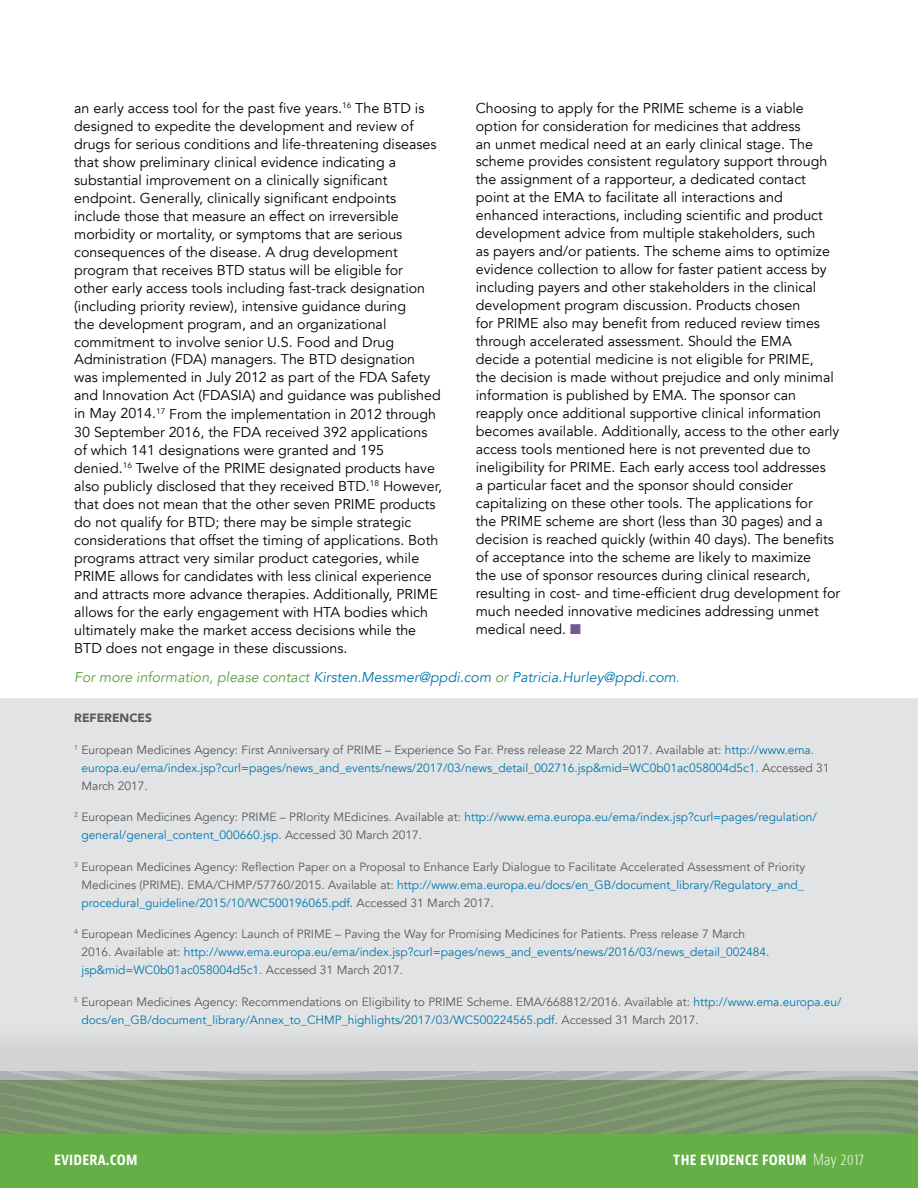
<style>
.page{position:relative;width:918px;height:1188px;background:#fff}
.page>*{position:absolute;margin:0;border:0;box-sizing:border-box;transform-origin:0 0}
.t1{font:700 condensed 15px "Bernino Sans";letter-spacing:.01em;color:#fff}
.t2{font:14.25px/18px "Avenir";color:#000}
.t3{font:italic 14.25px "Avenir";color:#0078ae}
.t4{font:12px/18px "Avenir";color:#58595b}
.t5{font:12px/18px "Avenir";color:#0078ae}
.t6{font:900 12px "Avenir";color:#58595b}
.s1{color:#75598e}
.s2{color:#5aa13f}
.s3{color:#58595b}
.s4{color:#0078ae}
.s5{font-weight:300}
</style>
<div class="page">
<div style="left:0;top:1134px;width:918px;height:54px;background:#64b046"></div>
<div style="left:0;top:699px;width:918px;height:435px;background:#e2e3e4"></div>
<div style="left:0;top:1018px;width:918px;height:116px;background:#d1d3d4"></div>
<div style="left:0;top:1016px;width:918px;height:34px;background:#dddfe0"></div>
<svg style="left:0;top:1071px;width:918px;height:63px;background:#849a79"></svg>
<p class="t2" style="left:74px;top:99px;width:369px">an early access tool for the past five years.<sup>16</sup> The BTD is designed to expedite the development and review of drugs for serious conditions and life-threatening diseases that show preliminary clinical evidence indicating a substantial improvement on a clinically significant endpoint. Generally, clinically significant endpoints include those that measure an effect on irreversible morbidity or mortality, or symptoms that are serious consequences of the disease. A drug development program that receives BTD status will be eligible for<br>other early access tools including fast-track designation (including priority review), intensive guidance during<br>the development program, and an organizational commitment to involve senior U.S. Food and Drug Administration (FDA) managers. The BTD designation was implemented in July 2012 as part of the FDA Safety and Innovation Act (FDASIA) and guidance was published in May 2014.<sup>17</sup> From the implementation in 2012 through 30 September 2016, the FDA received 392 applications of which 141 designations were granted and 195 denied.<sup>16</sup> Twelve of the PRIME designated products have also publicly disclosed that they received BTD.<sup>18</sup> However, that does not mean that the other seven PRIME products do not qualify for BTD; there may be simple strategic considerations that offset the timing of applications. Both programs attract very similar product categories, while PRIME allows for candidates with less clinical experience and attracts more advance therapies. Additionally, PRIME allows for the early engagement with HTA bodies which ultimately make the market access decisions while the BTD does not engage in these discussions.</p>
<p class="t2" style="left:476px;top:99px;width:366px">Choosing to apply for the PRIME scheme is a viable option for consideration for medicines that address<br>an unmet medical need at an early clinical stage. The scheme provides consistent regulatory support through the assignment of a rapporteur, a dedicated contact point at the EMA to facilitate all interactions and enhanced interactions, including scientific and product development advice from multiple stakeholders, such<br>as payers and/or patients. The scheme aims to optimize evidence collection to allow for faster patient access by including payers and other stakeholders in the clinical development program discussion. Products chosen<br>for PRIME also may benefit from reduced review times through accelerated assessment. Should the EMA<br>decide a potential medicine is not eligible for PRIME,<br>the decision is made without prejudice and only minimal information is published by EMA. The sponsor can reapply once additional supportive clinical information becomes available. Additionally, access to the other early access tools mentioned here is not prevented due to ineligibility for PRIME. Each early access tool addresses<br>a particular facet and the sponsor should consider capitalizing on these other tools. The applications for<br>the PRIME scheme are short (less than 30 pages) and a decision is reached quickly (within 40 days). The benefits of acceptance into the scheme are likely to maximize<br>the use of sponsor resources during clinical research, resulting in cost- and time-efficient drug development for much needed innovative medicines addressing unmet medical need. <span class="s1">■</span></p>
<p class="t3" style="left:74px;top:669px;width:607px"><span class="s2">For more information, please contact</span> Kirsten.Messmer@ppdi.com <span class="s2">or</span> Patricia.Hurley@ppdi.com<span class="s2">.</span></p>
<p class="t6" style="left:74px;top:708px;width:79px">REFERENCES</p>
<p class="t5" style="left:81px;top:741px;width:750px;text-indent:-7px"><sup>1</sup> <span class="s3">European Medicines Agency: First Anniversary of PRIME – Experience So Far. Press release 22 March 2017. Available at:</span> http://www.ema. europa.eu/ema/index.jsp?curl=pages/news_and_events/news/2017/03/news_detail_002716.jsp&amp;mid=WC0b01ac058004d5c1<span class="s3">. Accessed 31<br>March 2017.</span></p>
<p class="t5" style="left:81px;top:809px;width:737px;text-indent:-7px"><sup>2</sup> <span class="s3">European Medicines Agency: PRIME – PRIority MEdicines. Available at:</span> http://www.ema.europa.eu/ema/index.jsp?curl=pages/regulation/ general/general_content_000660.jsp<span class="s3">. Accessed 30 March 2017.</span></p>
<p class="t4" style="left:81px;top:858px;width:725px;text-align:justify;text-indent:-7px"><sup>3</sup> European Medicines Agency: Reflection Paper on a Proposal to Enhance Early Dialogue to Facilitate Accelerated Assessment of Priority Medicines (PRIME). EMA/CHMP/57760/2015. Available at: <span class="s4">http://www.ema.europa.eu/docs/en_GB/document_library/Regulatory_and_ procedural_guideline/2015/10/WC500196065.pdf</span>. Accessed 31 March 2017.</p>
<p class="t4" style="left:81px;top:926px;width:690px;text-indent:-7px"><sup>4</sup> European Medicines Agency: Launch of PRIME – Paving the Way for Promising Medicines for Patients. Press release 7 March<br>2016. Available at: <span class="s4">http://www.ema.europa.eu/ema/index.jsp?curl=pages/news_and_events/news/2016/03/news_detail_002484. jsp&amp;mid=WC0b01ac058004d5c1</span>. Accessed 31 March 2017.</p>
<p class="t4" style="left:81px;top:993px;width:762px;text-indent:-7px"><sup>5</sup> European Medicines Agency: Recommendations on Eligibility to PRIME Scheme. EMA/668812/2016. Available at: <span class="s4">http://www.ema.europa.eu/ docs/en_GB/document_library/Annex_to_CHMP_highlights/2017/03/WC500224565.pdf</span>. Accessed 31 March 2017.</p>
<p class="t1" style="left:54px;top:1150px;width:85px">EVIDERA.COM</p>
<p class="t1" style="left:673px;top:1150px;width:192px">THE EVIDENCE FORUM <span class="s5">May 2017</span></p>
</div>
